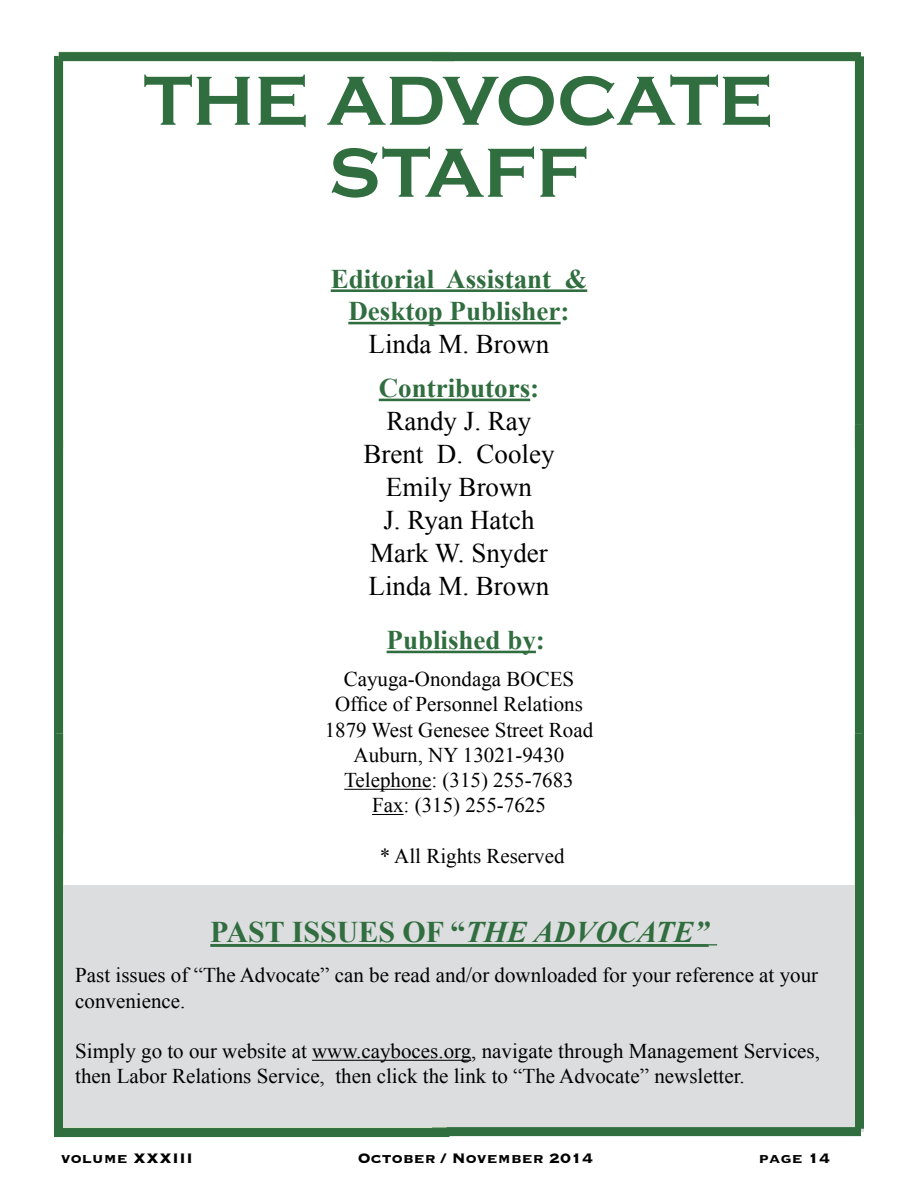
<style>
.page{position:relative;width:918px;height:1188px;background:#fff}
.page>*{position:absolute;margin:0;border:0;box-sizing:border-box;transform-origin:0 0}
.t1{font:700 72px/72px "Copperplate Gothic";color:#306d3f}
.t2{font:700 30px "Times New Roman";color:#306d3f}
.t3{font:27px/33px "Times New Roman";color:#000;text-align:center}
.t4{font:700 27px/32.4px "Times New Roman";color:#306d3f;text-align:center}
.t5{font:21px/25.2px "Times New Roman";color:#000}
.t6{font:700 18px "Copperplate";color:#000}
.s1{font-style:italic}
</style>
<div class="page">
<hr style="left:331px;top:289px;width:256px;height:3px;background:#306d3f">
<hr style="left:348px;top:322px;width:213px;height:2px;background:#306d3f">
<hr style="left:379px;top:399px;width:151px;height:2px;background:#306d3f">
<hr style="left:387px;top:651px;width:149px;height:2px;background:#306d3f">
<hr style="left:344px;top:789px;width:87px;height:1px;background:#000">
<hr style="left:372px;top:814px;width:32px;height:1px;background:#000">
<div style="left:55px;top:885px;width:809px;height:247px;background:#dcddde"></div>
<hr style="left:210px;top:944px;width:499px;height:3px;background:#306d3f">
<hr style="left:312px;top:1060px;width:159px;height:1px;background:#000">
<div style="left:432px;top:1127px;width:429px;height:9px;background:#306d3f"></div>
<div style="left:54px;top:1128px;width:395px;height:9px;background:#306d3f"></div>
<div style="left:56px;top:440px;width:8px;height:393px;background:#eaf4df"></div>
<div style="left:54px;top:440px;width:9px;height:396px;background:#306d3f"></div>
<svg style="left:63px;top:733px;width:1px;height:393px"></svg>
<div style="left:54px;top:733px;width:9px;height:396px;background:#306d3f"></div>
<div style="left:56px;top:56px;width:8px;height:393px;background:#eaf4df"></div>
<div style="left:54px;top:56px;width:9px;height:395px;background:#306d3f"></div>
<div style="left:854px;top:56px;width:8px;height:393px;background:#e9f3df"></div>
<div style="left:855px;top:56px;width:9px;height:396px;background:#306d3f"></div>
<svg style="left:854px;top:425px;width:1px;height:308px"></svg>
<div style="left:855px;top:425px;width:9px;height:395px;background:#306d3f"></div>
<svg style="left:854px;top:733px;width:1px;height:393px"></svg>
<div style="left:855px;top:733px;width:9px;height:396px;background:#306d3f"></div>
<div style="left:59px;top:52px;width:395px;height:9px;background:#306d3f"></div>
<div style="left:432px;top:52px;width:429px;height:9px;background:#306d3f"></div>
<h1 class="t1" style="left:329px;top:66px;width:446px;text-indent:-185px">THE ADVOCATE<br>STAFF</h1>
<p class="t4" style="left:331px;top:262px;width:258px">Editorial Assistant &amp;<br>Desktop Publisher:</p>
<p class="t3" style="left:369px;top:327px;width:182px">Linda M. Brown</p>
<p class="t4" style="left:379px;top:371px;width:162px">Contributors:</p>
<p class="t3" style="left:363px;top:404px;width:193px">Randy J. Ray<br>Brent D. Cooley<br>Emily Brown<br>J. Ryan Hatch<br>Mark W. Snyder<br>Linda M. Brown</p>
<p class="t4" style="left:387px;top:623px;width:160px">Published by:</p>
<p class="t5" style="left:325px;top:666px;width:270px;text-align:center">Cayuga-Onondaga BOCES<br>Office of Personnel Relations<br>1879 West Genesee Street Road<br>Auburn, NY 13021-9430<br>Telephone: (315) 255-7683<br>Fax: (315) 255-7625</p>
<p class="t5" style="left:380px;top:843px;width:186px">* All Rights Reserved</p>
<h2 class="t2" style="left:210px;top:911px;width:500px">PAST ISSUES OF “<span class="s1">THE ADVOCATE”</span></h2>
<p class="t5" style="left:75px;top:962px;width:744px">Past issues of “The Advocate” can be read and/or downloaded for your reference at your convenience.</p>
<p class="t5" style="left:75px;top:1038px;width:746px">Simply go to our website at www.cayboces.org, navigate through Management Services, then Labor Relations Service, then click the link to “The Advocate” newsletter.</p>
<p class="t6" style="left:61px;top:1146px;width:134px">volume XXXIII</p>
<p class="t6" style="left:358px;top:1146px;width:237px">October / November 2014</p>
<p class="t6" style="left:759px;top:1146px;width:73px">page 14</p>
</div>
